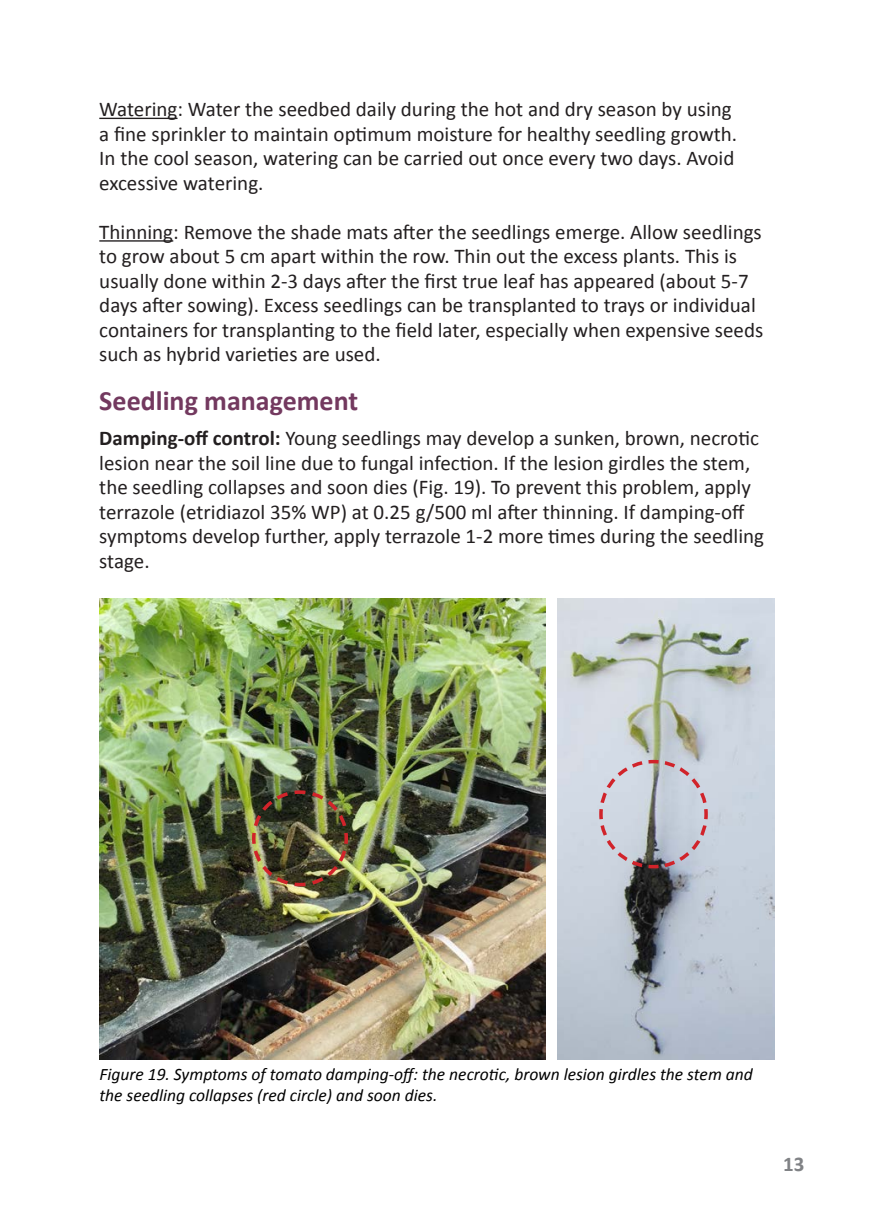
<style>
.page{position:relative;width:874px;height:1216px;background:#fff}
.page>*{position:absolute;margin:0;border:0;box-sizing:border-box;transform-origin:0 0}
.t1{font:700 28px "Calibri";color:#73395f}
.t2{font:21px/24.5px "Calibri";color:#231f20}
.t3{font:700 21px "Calibri";color:#808285}
.t4{font:italic 17.5px/21px "Calibri";color:#000}
.s1{font-weight:700}
</style>
<div class="page">
<hr style="left:99px;top:118px;width:78px;height:1px;background:#231f20">
<hr style="left:99px;top:240px;width:74px;height:1px;background:#231f20">
<img style="left:99px;top:599px;width:446px;height:459px">
<img style="left:557px;top:599px;width:217px;height:459px">
<img style="left:250px;top:788px;width:99px;height:100px">
<svg style="left:597px;top:758px;width:112px;height:112px;background:#c0bec8"></svg>
<p class="t2" style="left:99px;top:97px;width:639px">Watering: Water the seedbed daily during the hot and dry season by using a fine sprinkler to maintain optimum moisture for healthy seedling growth.<br>In the cool season, watering can be carried out once every two days. Avoid excessive watering.</p>
<p class="t2" style="left:99px;top:219px;width:665px">Thinning: Remove the shade mats after the seedlings emerge. Allow seedlings to grow about 5 cm apart within the row. Thin out the excess plants. This is usually done within 2-3 days after the first true leaf has appeared (about 5-7 days after sowing). Excess seedlings can be transplanted to trays or individual containers for transplanting to the field later, especially when expensive seeds such as hybrid varieties are used.</p>
<p class="t1" style="left:99px;top:383px;width:260px">Seedling management</p>
<p class="t2" style="left:99px;top:426px;width:666px"><span class="s1">Damping-off control:</span> Young seedlings may develop a sunken, brown, necrotic lesion near the soil line due to fungal infection. If the lesion girdles the stem, the seedling collapses and soon dies (Fig. 19). To prevent this problem, apply terrazole (etridiazol 35% WP) at 0.25 g/500 ml after thinning. If damping-off symptoms develop further, apply terrazole 1-2 more times during the seedling stage.</p>
<p class="t4" style="left:99px;top:1063px;width:654px">Figure 19. Symptoms of tomato damping-off: the necrotic, brown lesion girdles the stem and the seedling collapses (red circle) and soon dies.</p>
<p class="t3" style="left:782px;top:1150px;width:23px">13</p>
</div>
